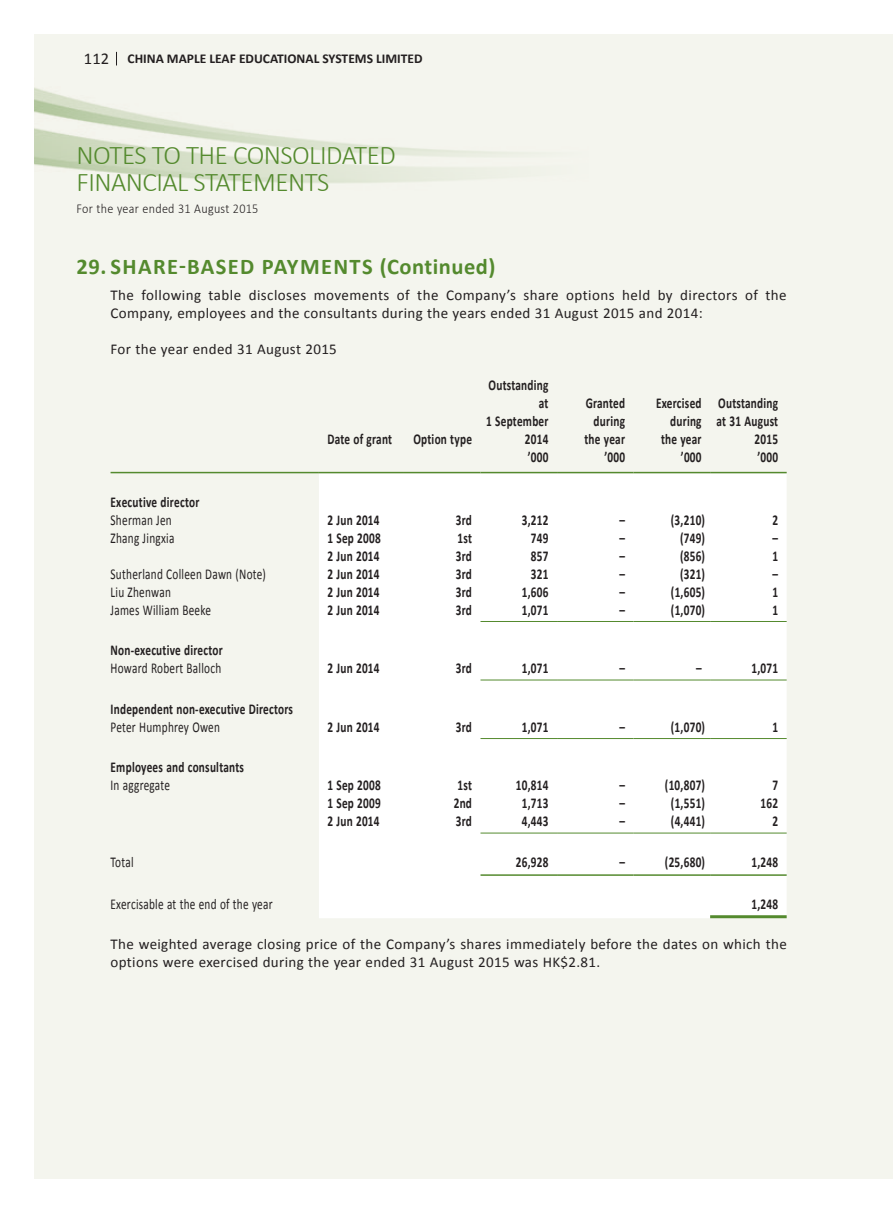
<style>
.page{position:relative;width:893px;height:1212px;background:#fff}
.page>*{position:absolute;margin:0;border:0;box-sizing:border-box;transform-origin:0 0}
.t1{font:300 27px/27px "Calibri";letter-spacing:-.02em;color:#548a2e}
.t2{font:700 22.5px "Calibri";letter-spacing:.055em;color:#548a2e}
.t3{font:700 15px/18px "Calibri";letter-spacing:.02em;color:#231f20;text-align:right;scale:.75 1}
.t4{font:15px/18px "Calibri";letter-spacing:.02em;color:#231f20}
.t5{font:15px "Calibri";letter-spacing:.02em;color:#231f20;scale:.75 1}
.t6{font:700 13.5px "Calibri";color:#231f20}
.t7{font:300 13.5px "Calibri";letter-spacing:.02em;color:#231f20;scale:.9 1}
.s1{font-weight:400;font-size:16.5px}
</style>
<div class="page">
<svg style="left:116px;top:52px;width:1px;height:13px"></svg>
<svg style="left:319px;top:473px;width:468px;height:442px"></svg>
<hr style="left:111px;top:472px;width:208px;height:1px;background:#548a2e">
<hr style="left:319px;top:472px;width:85px;height:1px;background:#548a2e">
<hr style="left:404px;top:472px;width:76px;height:1px;background:#548a2e">
<hr style="left:480px;top:472px;width:77px;height:1px;background:#548a2e">
<hr style="left:557px;top:472px;width:77px;height:1px;background:#548a2e">
<hr style="left:634px;top:472px;width:76px;height:1px;background:#548a2e">
<hr style="left:710px;top:472px;width:77px;height:1px;background:#548a2e">
<hr style="left:480px;top:621px;width:77px;height:1px;background:#548a2e">
<hr style="left:557px;top:621px;width:77px;height:1px;background:#548a2e">
<hr style="left:634px;top:621px;width:76px;height:1px;background:#548a2e">
<hr style="left:710px;top:621px;width:77px;height:1px;background:#548a2e">
<hr style="left:480px;top:680px;width:77px;height:1px;background:#548a2e">
<hr style="left:557px;top:680px;width:77px;height:1px;background:#548a2e">
<hr style="left:634px;top:680px;width:76px;height:1px;background:#548a2e">
<hr style="left:710px;top:680px;width:77px;height:1px;background:#548a2e">
<hr style="left:480px;top:738px;width:77px;height:1px;background:#548a2e">
<hr style="left:557px;top:738px;width:77px;height:1px;background:#548a2e">
<hr style="left:634px;top:738px;width:76px;height:1px;background:#548a2e">
<hr style="left:710px;top:738px;width:77px;height:1px;background:#548a2e">
<hr style="left:480px;top:833px;width:77px;height:1px;background:#548a2e">
<hr style="left:557px;top:833px;width:77px;height:1px;background:#548a2e">
<hr style="left:634px;top:833px;width:76px;height:1px;background:#548a2e">
<hr style="left:710px;top:833px;width:77px;height:1px;background:#548a2e">
<hr style="left:480px;top:874px;width:77px;height:2px;background:#548a2e">
<hr style="left:557px;top:874px;width:77px;height:2px;background:#548a2e">
<hr style="left:634px;top:874px;width:76px;height:2px;background:#548a2e">
<hr style="left:710px;top:874px;width:77px;height:2px;background:#548a2e">
<hr style="left:710px;top:915px;width:77px;height:3px;background:#548a2e">
<p class="t6" style="left:84px;top:50px;width:340px"><span class="s1">112</span> China Maple Leaf Educational Systems Limited</p>
<h1 class="t1" style="left:77px;top:141px;width:321px">NOTES TO THE CONSOLIDATED<br>FINANCIAL STATEMENTS</h1>
<p class="t7" style="left:77px;top:201px;width:204px">For the year ended 31 August 2015</p>
<h2 class="t2" style="left:77px;top:252px;width:421px">29. SHARE-BASED PAYMENTS (Continued)</h2>
<p class="t4" style="left:111px;top:285px;width:678px">The following table discloses movements of the Company’s share options held by directors of the<br>Company, employees and the consultants during the years ended 31 August 2015 and 2014:</p>
<p class="t4" style="left:111px;top:339px;width:228px">For the year ended 31 August 2015</p>
<p class="t3" style="left:327px;top:429px;width:88px">Date of grant</p>
<p class="t3" style="left:413px;top:429px;width:80px">Option type</p>
<p class="t3" style="left:486px;top:375px;width:85px">Outstanding at<br>1 September<br>2014</p>
<p class="t3" style="left:584px;top:393px;width:56px">Granted during the year</p>
<p class="t3" style="left:656px;top:393px;width:62px">Exercised during the year</p>
<p class="t3" style="left:716px;top:393px;width:84px">Outstanding at 31 August<br>2015</p>
<p class="t3" style="left:528px;top:447px;width:29px">’000</p>
<p class="t3" style="left:604px;top:447px;width:29px">’000</p>
<p class="t3" style="left:681px;top:447px;width:29px">’000</p>
<p class="t3" style="left:757px;top:447px;width:29px">’000</p>
<p class="t3" style="left:111px;top:493px;width:120px">Executive director</p>
<p class="t5" style="left:111px;top:510px;width:83px">Sherman Jen</p>
<p class="t3" style="left:327px;top:510px;width:71px">2 Jun 2014</p>
<p class="t3" style="left:456px;top:510px;width:23px">3rd</p>
<p class="t3" style="left:522px;top:510px;width:37px">3,212</p>
<p class="t3" style="left:619px;top:510px;width:9px">–</p>
<p class="t3" style="left:671px;top:510px;width:47px">(3,210)</p>
<p class="t3" style="left:772px;top:510px;width:9px">2</p>
<p class="t5" style="left:111px;top:528px;width:87px">Zhang Jingxia</p>
<p class="t3" style="left:327px;top:528px;width:73px">1 Sep 2008</p>
<p class="t3" style="left:458px;top:528px;width:21px">1st</p>
<p class="t3" style="left:531px;top:528px;width:25px">749</p>
<p class="t3" style="left:619px;top:528px;width:9px">–</p>
<p class="t3" style="left:680px;top:528px;width:35px">(749)</p>
<p class="t3" style="left:773px;top:528px;width:9px">–</p>
<p class="t3" style="left:327px;top:546px;width:71px">2 Jun 2014</p>
<p class="t3" style="left:456px;top:546px;width:23px">3rd</p>
<p class="t3" style="left:531px;top:546px;width:25px">857</p>
<p class="t3" style="left:619px;top:546px;width:9px">–</p>
<p class="t3" style="left:680px;top:546px;width:35px">(856)</p>
<p class="t3" style="left:772px;top:546px;width:9px">1</p>
<p class="t5" style="left:111px;top:564px;width:209px">Sutherland Colleen Dawn (Note)</p>
<p class="t3" style="left:327px;top:564px;width:71px">2 Jun 2014</p>
<p class="t3" style="left:456px;top:564px;width:23px">3rd</p>
<p class="t3" style="left:531px;top:564px;width:25px">321</p>
<p class="t3" style="left:619px;top:564px;width:9px">–</p>
<p class="t3" style="left:680px;top:564px;width:35px">(321)</p>
<p class="t3" style="left:773px;top:564px;width:9px">–</p>
<p class="t5" style="left:111px;top:582px;width:82px">Liu Zhenwan</p>
<p class="t3" style="left:327px;top:582px;width:71px">2 Jun 2014</p>
<p class="t3" style="left:456px;top:582px;width:23px">3rd</p>
<p class="t3" style="left:522px;top:582px;width:37px">1,606</p>
<p class="t3" style="left:619px;top:582px;width:9px">–</p>
<p class="t3" style="left:671px;top:582px;width:47px">(1,605)</p>
<p class="t3" style="left:772px;top:582px;width:9px">1</p>
<p class="t5" style="left:111px;top:600px;width:136px">James William Beeke</p>
<p class="t3" style="left:327px;top:600px;width:71px">2 Jun 2014</p>
<p class="t3" style="left:456px;top:600px;width:23px">3rd</p>
<p class="t3" style="left:522px;top:600px;width:37px">1,071</p>
<p class="t3" style="left:619px;top:600px;width:9px">–</p>
<p class="t3" style="left:671px;top:600px;width:47px">(1,070)</p>
<p class="t3" style="left:772px;top:600px;width:9px">1</p>
<p class="t3" style="left:111px;top:640px;width:151px">Non-executive director</p>
<p class="t5" style="left:111px;top:659px;width:149px">Howard Robert Balloch</p>
<p class="t3" style="left:327px;top:658px;width:71px">2 Jun 2014</p>
<p class="t3" style="left:456px;top:658px;width:23px">3rd</p>
<p class="t3" style="left:522px;top:658px;width:37px">1,071</p>
<p class="t3" style="left:619px;top:658px;width:9px">–</p>
<p class="t3" style="left:696px;top:658px;width:9px">–</p>
<p class="t3" style="left:751px;top:658px;width:37px">1,071</p>
<p class="t3" style="left:111px;top:699px;width:245px">Independent non-executive Directors</p>
<p class="t5" style="left:111px;top:717px;width:147px">Peter H umphrey Owen</p>
<p class="t3" style="left:327px;top:717px;width:71px">2 Jun 2014</p>
<p class="t3" style="left:456px;top:717px;width:23px">3rd</p>
<p class="t3" style="left:522px;top:717px;width:37px">1,071</p>
<p class="t3" style="left:619px;top:717px;width:9px">–</p>
<p class="t3" style="left:671px;top:717px;width:47px">(1,070)</p>
<p class="t3" style="left:772px;top:717px;width:9px">1</p>
<p class="t3" style="left:111px;top:757px;width:179px">Employees and consultants</p>
<p class="t5" style="left:111px;top:776px;width:81px">I n aggregate</p>
<p class="t3" style="left:327px;top:775px;width:73px">1 Sep 2008</p>
<p class="t3" style="left:458px;top:775px;width:21px">1st</p>
<p class="t3" style="left:516px;top:775px;width:45px">10,814</p>
<p class="t3" style="left:619px;top:775px;width:9px">–</p>
<p class="t3" style="left:665px;top:775px;width:55px">(10,807)</p>
<p class="t3" style="left:772px;top:775px;width:9px">7</p>
<p class="t3" style="left:327px;top:793px;width:73px">1 Sep 2009</p>
<p class="t3" style="left:454px;top:793px;width:26px">2nd</p>
<p class="t3" style="left:522px;top:793px;width:37px">1,713</p>
<p class="t3" style="left:619px;top:793px;width:9px">–</p>
<p class="t3" style="left:671px;top:793px;width:47px">(1,551)</p>
<p class="t3" style="left:761px;top:793px;width:25px">162</p>
<p class="t3" style="left:327px;top:811px;width:71px">2 Jun 2014</p>
<p class="t3" style="left:456px;top:811px;width:23px">3rd</p>
<p class="t3" style="left:522px;top:811px;width:37px">4,443</p>
<p class="t3" style="left:619px;top:811px;width:9px">–</p>
<p class="t3" style="left:671px;top:811px;width:47px">(4,441)</p>
<p class="t3" style="left:772px;top:811px;width:9px">2</p>
<p class="t5" style="left:111px;top:852px;width:32px">Total</p>
<p class="t3" style="left:516px;top:852px;width:45px">26,928</p>
<p class="t3" style="left:619px;top:852px;width:9px">–</p>
<p class="t3" style="left:665px;top:852px;width:55px">(25,680)</p>
<p class="t3" style="left:751px;top:852px;width:37px">1,248</p>
<p class="t5" style="left:111px;top:895px;width:218px">Exercisable at the end of the year</p>
<p class="t3" style="left:751px;top:894px;width:37px">1,248</p>
<p class="t4" style="left:111px;top:934px;width:678px">The weighted average closing price of the Company’s shares immediately before the dates on which the options were exercised during the year ended 31 August 2015 was H K$2.81.</p>
</div>
